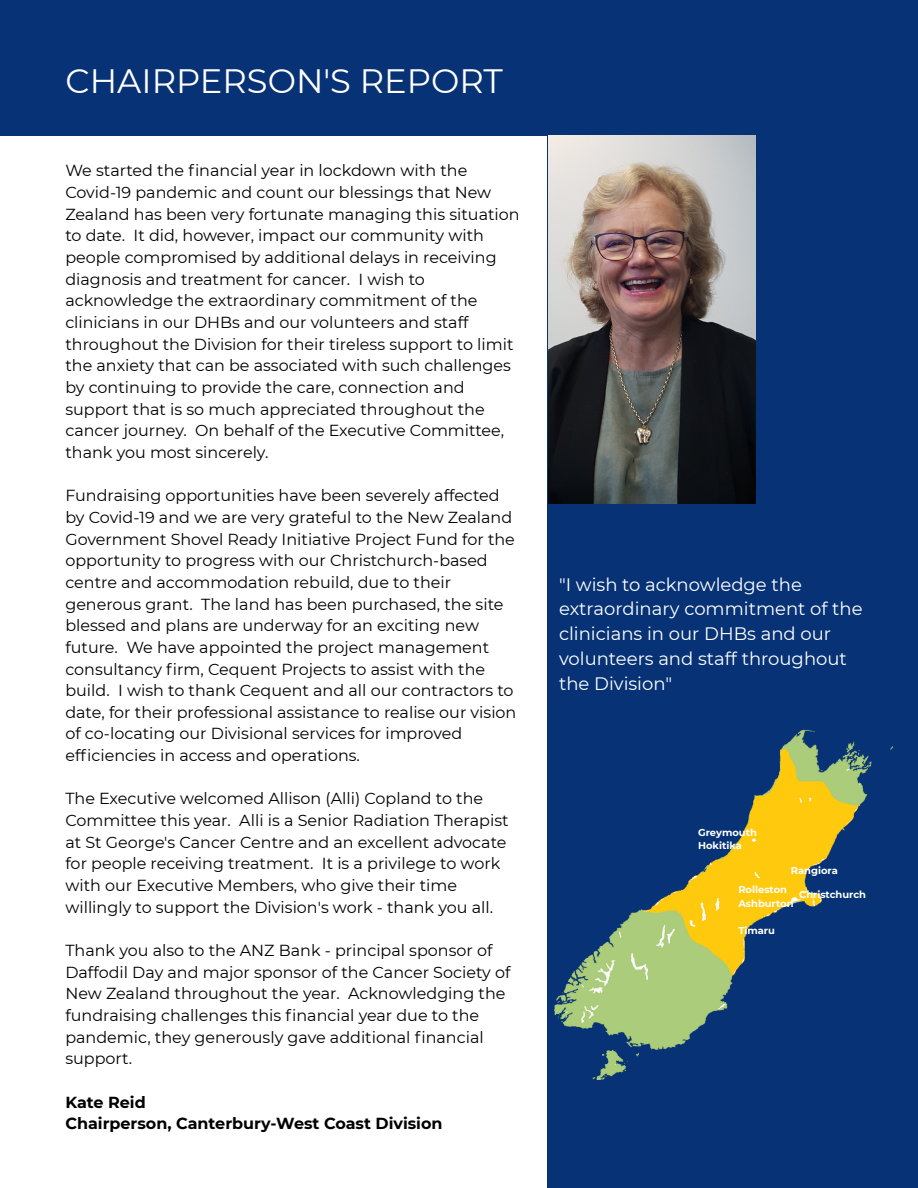
<style>
.page{position:relative;width:918px;height:1188px;background:#073376}
.page>*{position:absolute;margin:0;border:0;box-sizing:border-box;transform-origin:0 0}
.t1{font:33.75px "Montserrat";color:#fff}
.t2{font:18px/24.8px "Montserrat";color:#fff}
.t3{font:15.9px/21.6px "Montserrat";color:#000}
.t4{font:700 15.9px/21.6px "Montserrat";color:#000}
.t5{font:700 9.9px/13.5px "Montserrat";color:#fff}
</style>
<div class="page">
<div style="left:0;top:136px;width:547px;height:1052px;background:#fff"></div>
<img style="left:549px;top:136px;width:206px;height:368px">
<img style="left:554px;top:729px;width:339px;height:351px">
<h1 class="t1" style="left:66px;top:61px;width:439px">CHAIRPERSON'S REPORT</h1>
<p class="t3" style="left:65px;top:160px;width:456px">We started the fi nancial year in lockdown with the Covid-19 pandemic and count our blessings that New Zealand has been very fortunate managing this situation to date. It did, however, impact our community with people compromised by additional delays in receiving diagnosis and treatment for cancer. I wish to acknowledge the extraordinary commitment of the clinicians in our DHBs and our volunteers and staff throughout the Division for their tireless support to limit the anxiety that can be associated with such challenges by continuing to provide the care, connection and support that is so much appreciated throughout the cancer journey. On behalf of the Executive Committee, thank you most sincerely.</p>
<p class="t3" style="left:65px;top:485px;width:453px">Fundraising opportunities have been severely affected by Covid-19 and we are very grateful to the New Zealand Government Shovel Ready Initiative Project Fund for the opportunity to progress with our Christchurch-based centre and accommodation rebuild, due to their generous grant. The land has been purchased, the site blessed and plans are underway for an exciting new future. We have appointed the project management consultancy fi rm, Cequent Projects to assist with the build. I wish to thank Cequent and all our contractors to date, for their professional assistance to realise our vision of co-locating our Divisional services for improved efficiencies in access and operations.</p>
<p class="t3" style="left:65px;top:788px;width:445px">The Executive welcomed Allison (Alli) Copland to the Committee this year. Alli is a Senior Radiation Therapist at St George's Cancer Centre and an excellent advocate for people receiving treatment. It is a privilege to work with our Executive Members, who give their time willingly to support the Division's work - thank you all.</p>
<p class="t3" style="left:65px;top:940px;width:447px">Thank you also to the ANZ Bank - principal sponsor of Daffodil Day and major sponsor of the Cancer Society of New Zealand throughout the year. Acknowledging the fundraising challenges this fi nancial year due to the pandemic, they generously gave additional fi nancial support.</p>
<p class="t4" style="left:65px;top:1091px;width:379px">Kate Reid<br>Chairperson, Canterbury-West Coast Division</p>
<p class="t2" style="left:559px;top:572px;width:305px">"I wish to acknowledge the extraordinary commitment of the clinicians in our DHBs and our volunteers and staff throughout the Division"</p>
<p class="t5" style="left:698px;top:826px;width:60px">Greymouth<br>Hokitika</p>
<p class="t5" style="left:791px;top:864px;width:48px">Rangiora</p>
<p class="t5" style="left:738px;top:883px;width:57px">Rolleston<br>Ashburton</p>
<p class="t5" style="left:738px;top:923px;width:38px">Timaru</p>
<p class="t5" style="left:799px;top:887px;width:69px">Christchurch</p>
</div>
